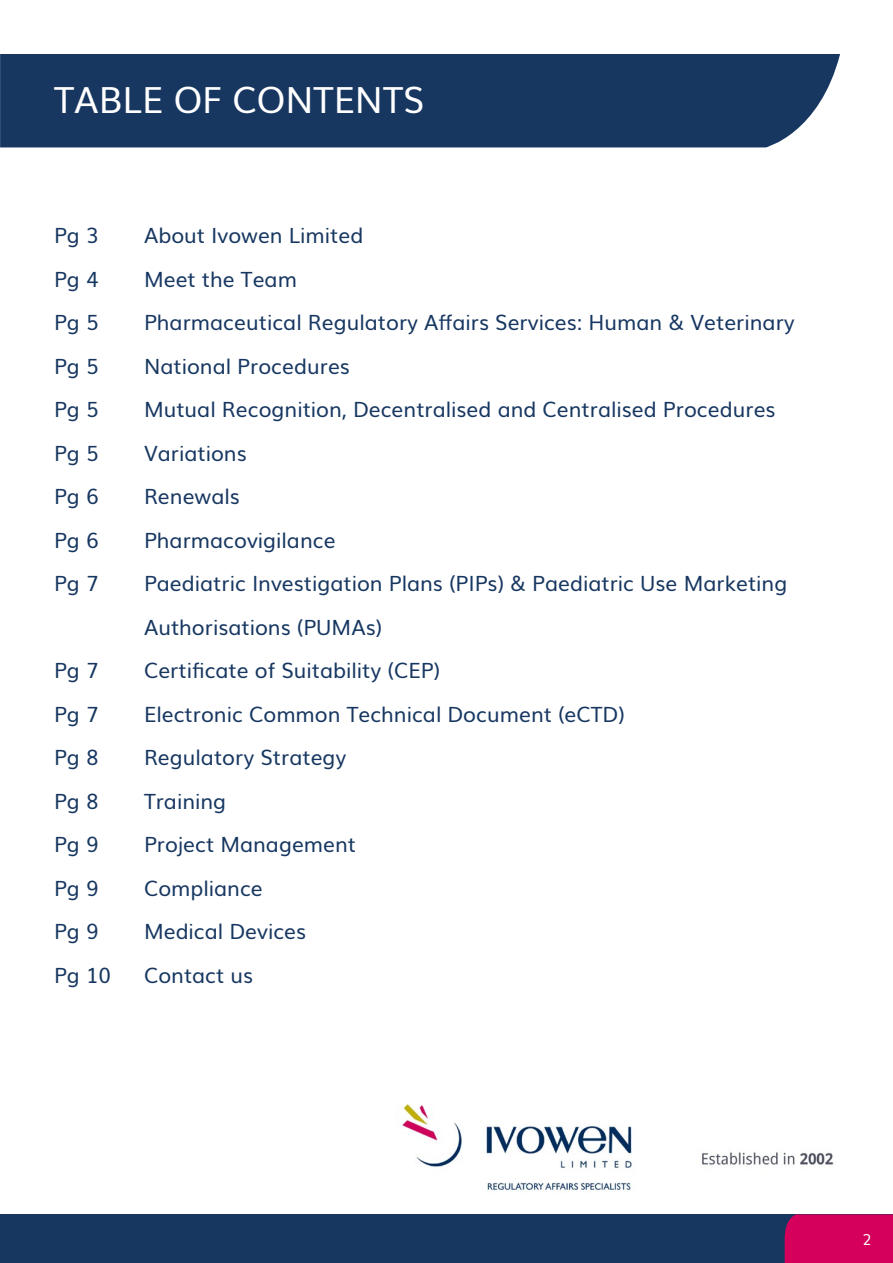
<style>
.page{position:relative;width:893px;height:1263px;background:#fff}
.page>*{position:absolute;margin:0;border:0;box-sizing:border-box;transform-origin:0 0}
.t1{font:36px "Muli";color:#fff}
.t2{font:21px/43.5px "Muli";color:#173761}
.t3{font:15px "Muli";color:#fff}
</style>
<div class="page">
<div style="left:0;top:1214px;width:893px;height:49px;background:#173761"></div>
<div style="left:784px;top:1214px;width:109px;height:49px;background:#d4005b"></div>
<div style="left:0;top:54px;width:840px;height:93px;background:#173761"></div>
<img style="left:402px;top:1104px;width:432px;height:87px">
<h1 class="t1" style="left:54px;top:71px;width:372px">Table of Contents</h1>
<p class="t2" style="left:54px;top:212px;width:76px">Pg 3 A</p>
<p class="t2" style="left:158px;top:212px;width:206px">bout Ivowen Limited</p>
<p class="t2" style="left:54px;top:256px;width:46px">Pg 4</p>
<p class="t2" style="left:144px;top:256px;width:154px">Meet the Team</p>
<p class="t2" style="left:54px;top:299px;width:46px">Pg 5</p>
<p class="t2" style="left:144px;top:299px;width:652px">Pharmaceutical Regulatory Affairs Services: Human &amp; Veterinary</p>
<p class="t2" style="left:54px;top:343px;width:46px">Pg 5</p>
<p class="t2" style="left:144px;top:343px;width:207px">National Procedures</p>
<p class="t2" style="left:54px;top:386px;width:46px">Pg 5</p>
<p class="t2" style="left:144px;top:386px;width:633px">Mutual Recognition, Decentralised and Centralised Procedures</p>
<p class="t2" style="left:54px;top:430px;width:46px">Pg 5</p>
<p class="t2" style="left:144px;top:430px;width:104px">Variations</p>
<p class="t2" style="left:54px;top:473px;width:46px">Pg 6</p>
<p class="t2" style="left:144px;top:473px;width:97px">Renewals</p>
<p class="t2" style="left:54px;top:517px;width:46px">Pg 6</p>
<p class="t2" style="left:144px;top:517px;width:193px">Pharmacovigilance</p>
<p class="t2" style="left:54px;top:560px;width:46px">Pg 7</p>
<p class="t2" style="left:144px;top:560px;width:645px">Paediatric Investigation Plans (PIPs) &amp; Paediatric Use Marketing<br>Authorisations (PUMAs)</p>
<p class="t2" style="left:54px;top:647px;width:46px">Pg 7</p>
<p class="t2" style="left:144px;top:647px;width:298px">Certificate of Suitability (CEP)</p>
<p class="t2" style="left:54px;top:691px;width:46px">Pg 7</p>
<p class="t2" style="left:144px;top:691px;width:482px">Electronic Common Technical Document (eCTD)</p>
<p class="t2" style="left:54px;top:734px;width:46px">Pg 8</p>
<p class="t2" style="left:144px;top:734px;width:204px">Regulatory Strategy</p>
<p class="t2" style="left:54px;top:778px;width:46px">Pg 8</p>
<p class="t2" style="left:144px;top:778px;width:84px">Training</p>
<p class="t2" style="left:54px;top:821px;width:46px">Pg 9</p>
<p class="t2" style="left:144px;top:821px;width:214px">Project Management</p>
<p class="t2" style="left:54px;top:865px;width:46px">Pg 9</p>
<p class="t2" style="left:144px;top:865px;width:120px">Compliance</p>
<p class="t2" style="left:54px;top:908px;width:46px">Pg 9</p>
<p class="t2" style="left:144px;top:908px;width:164px">Medical Devices</p>
<p class="t2" style="left:54px;top:952px;width:59px">Pg 10</p>
<p class="t2" style="left:144px;top:952px;width:111px">Contact us</p>
<p class="t3" style="left:862px;top:1227px;width:11px">2</p>
</div>
